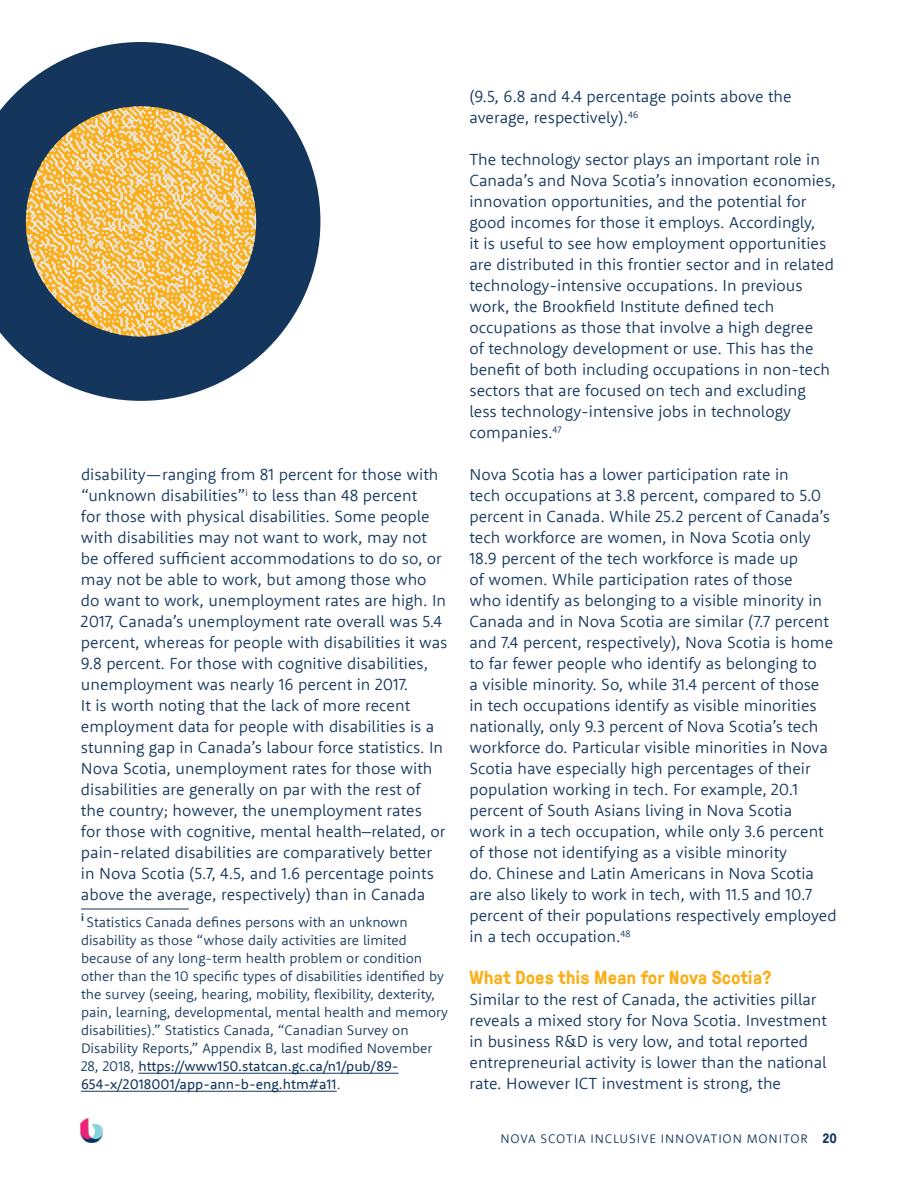
<style>
.page{position:relative;width:918px;height:1188px;background:#fff}
.page>*{position:absolute;margin:0;border:0;box-sizing:border-box;transform-origin:0 0}
.t1{font:700 18.75px "GT Pressura";color:#faaf19}
.t2{font:300 16.5px/21px "Rooney Sans";color:#14365d}
.t3{font:300 14.25px/18px "Rooney Sans";color:#14365d}
.t4{font:300 12.75px "Rooney Sans";letter-spacing:.065em;color:#14365d}
.s1{font-weight:400}
.s2{font-family:"GT Pressura";font-weight:700;font-size:13.5px}
</style>
<div class="page">
<img style="left:81px;top:1119px;width:22px;height:23px">
<hr style="left:81px;top:909px;width:108px;height:1px;background:#14365d">
<hr style="left:138px;top:1073px;width:261px;height:1px;background:#14365d">
<hr style="left:81px;top:1091px;width:256px;height:1px;background:#14365d">
<svg style="left:0;top:42px;width:320px;height:359px;fill:#14365d"></svg>
<svg style="left:26px;top:106px;width:230px;height:231px;background:#f2c366"></svg>
<p class="t2" style="left:81px;top:463px;width:368px">disability—ranging from 81 percent for those with “unknown disabilities”<sup>i</sup> to less than 48 percent<br>for those with physical disabilities. Some people with disabilities may not want to work, may not be offered sufficient accommodations to do so, or may not be able to work, but among those who do want to work, unemployment rates are high. In 2017, Canada’s unemployment rate overall was 5.4 percent, whereas for people with disabilities it was 9.8 percent. For those with cognitive disabilities, unemployment was nearly 16 percent in 2017.<br>It is worth noting that the lack of more recent employment data for people with disabilities is a stunning gap in Canada’s labour force statistics. In Nova Scotia, unemployment rates for those with disabilities are generally on par with the rest of the country; however, the unemployment rates<br>for those with cognitive, mental health–related, or pain-related disabilities are comparatively better in Nova Scotia (5.7, 4.5, and 1.6 percentage points above the average, respectively) than in Canada</p>
<p class="t3" style="left:81px;top:913px;width:368px"><sup>i</sup> Statistics Canada defines persons with an unknown disability as those “whose daily activities are limited because of any long-term health problem or condition other than the 10 specific types of disabilities identified by the survey (seeing, hearing, mobility, flexibility, dexterity, pain, learning, developmental, mental health and memory disabilities).” Statistics Canada, “Canadian Survey on Disability Reports,” Appendix B, last modified November 28, 2018, <span class="s1">https://www150.statcan.gc.ca/n1/pub/89- 654-x/2018001/app-ann-b-eng.htm#a11</span>.</p>
<p class="t2" style="left:470px;top:85px;width:324px">(9.5, 6.8 and 4.4 percentage points above the average, respectively).<sup>46</sup></p>
<p class="t2" style="left:470px;top:148px;width:368px">The technology sector plays an important role in Canada’s and Nova Scotia’s innovation economies, innovation opportunities, and the potential for good incomes for those it employs. Accordingly,<br>it is useful to see how employment opportunities are distributed in this frontier sector and in related technology-intensive occupations. In previous work, the Brookfield Institute defined tech occupations as those that involve a high degree<br>of technology development or use. This has the benefit of both including occupations in non-tech sectors that are focused on tech and excluding less technology-intensive jobs in technology companies.<sup>47</sup></p>
<p class="t2" style="left:470px;top:463px;width:369px">Nova Scotia has a lower participation rate in<br>tech occupations at 3.8 percent, compared to 5.0 percent in Canada. While 25.2 percent of Canada’s tech workforce are women, in Nova Scotia only 18.9 percent of the tech workforce is made up<br>of women. While participation rates of those<br>who identify as belonging to a visible minority in Canada and in Nova Scotia are similar (7.7 percent and 7.4 percent, respectively), Nova Scotia is home to far fewer people who identify as belonging to<br>a visible minority. So, while 31.4 percent of those in tech occupations identify as visible minorities nationally, only 9.3 percent of Nova Scotia’s tech workforce do. Particular visible minorities in Nova Scotia have especially high percentages of their population working in tech. For example, 20.1 percent of South Asians living in Nova Scotia<br>work in a tech occupation, while only 3.6 percent of those not identifying as a visible minority<br>do. Chinese and Latin Americans in Nova Scotia are also likely to work in tech, with 11.5 and 10.7 percent of their populations respectively employed in a tech occupation.<sup>48</sup></p>
<p class="t1" style="left:470px;top:964px;width:303px">What Does this Mean for Nova Scotia?</p>
<p class="t2" style="left:470px;top:988px;width:359px">Similar to the rest of Canada, the activities pillar reveals a mixed story for Nova Scotia. Investment in business R&amp;D is very low, and total reported entrepreneurial activity is lower than the national rate. However ICT investment is strong, the</p>
<p class="t4" style="left:500px;top:1130px;width:338px">NOVA SCOTIA INCLUSIVE INNOVATION MONITOR <span class="s2">20</span></p>
</div>
